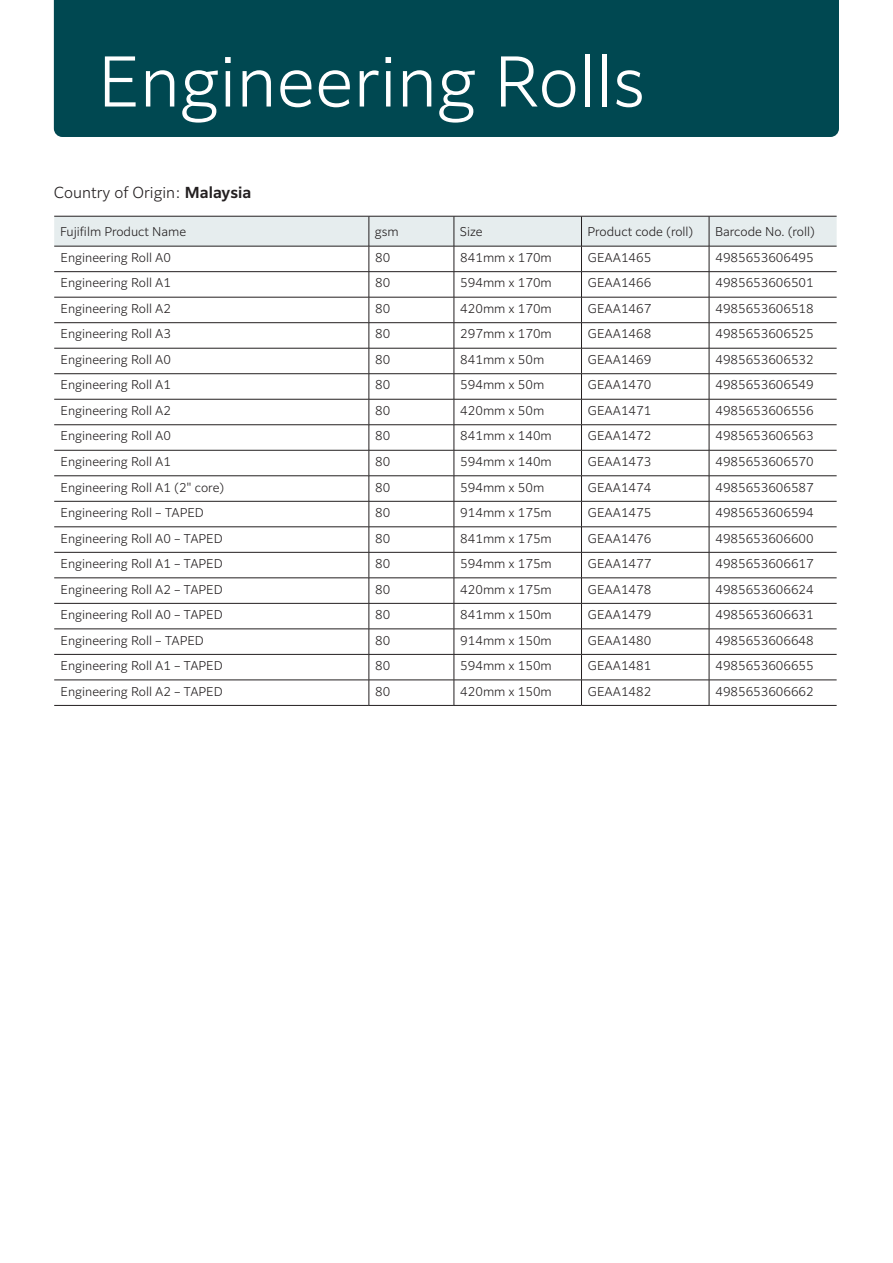
<style>
.page{position:relative;width:893px;height:1263px;background:#fff}
.page>*{position:absolute;margin:0;border:0;box-sizing:border-box;transform-origin:0 0}
.t1{font:300 67.5px "Clarimo UDPE";color:#fff}
.t2{font:300 15px "Clarimo UDPE";color:#231f20}
.t3{font:300 12px "Clarimo UDPE";color:#231f20}
.s1{font-weight:600}
</style>
<div class="page">
<div style="left:54px;top:0;width:785px;height:137px;background:#004851"></div>
<hr style="left:54px;top:705px;width:315px;height:1px;background:#231f20">
<hr style="left:369px;top:705px;width:85px;height:1px;background:#231f20">
<hr style="left:454px;top:705px;width:127px;height:1px;background:#231f20">
<hr style="left:581px;top:705px;width:128px;height:1px;background:#231f20">
<hr style="left:709px;top:705px;width:128px;height:1px;background:#231f20">
<svg style="left:54px;top:216px;width:783px;height:489px"></svg>
<p class="t1" style="left:98px;top:28px;width:549px">Engineering Rolls</p>
<p class="t2" style="left:54px;top:180px;width:199px">Country of Origin: <span class="s1">Malaysia</span></p>
<p class="t3" style="left:60px;top:222px;width:128px">Fujifilm Product Name</p>
<p class="t3" style="left:375px;top:222px;width:25px">gsm</p>
<p class="t3" style="left:460px;top:222px;width:24px">Size</p>
<p class="t3" style="left:587px;top:222px;width:107px">Product code (roll)</p>
<p class="t3" style="left:715px;top:222px;width:101px">Barcode No. (roll)</p>
<p class="t3" style="left:61px;top:248px;width:112px">Engineering Roll A0</p>
<p class="t3" style="left:375px;top:248px;width:17px">80</p>
<p class="t3" style="left:460px;top:248px;width:93px">841mm x 170m</p>
<p class="t3" style="left:588px;top:248px;width:65px">GEAA1465</p>
<p class="t3" style="left:715px;top:248px;width:100px">4985653606495</p>
<p class="t3" style="left:61px;top:273px;width:112px">Engineering Roll A1</p>
<p class="t3" style="left:375px;top:273px;width:17px">80</p>
<p class="t3" style="left:460px;top:273px;width:93px">594mm x 170m</p>
<p class="t3" style="left:588px;top:273px;width:65px">GEAA1466</p>
<p class="t3" style="left:715px;top:273px;width:100px">4985653606501</p>
<p class="t3" style="left:61px;top:299px;width:112px">Engineering Roll A2</p>
<p class="t3" style="left:375px;top:299px;width:17px">80</p>
<p class="t3" style="left:460px;top:299px;width:93px">420mm x 170m</p>
<p class="t3" style="left:588px;top:299px;width:65px">GEAA1467</p>
<p class="t3" style="left:715px;top:299px;width:100px">4985653606518</p>
<p class="t3" style="left:61px;top:324px;width:112px">Engineering Roll A3</p>
<p class="t3" style="left:375px;top:324px;width:17px">80</p>
<p class="t3" style="left:460px;top:324px;width:93px">297mm x 170m</p>
<p class="t3" style="left:588px;top:324px;width:65px">GEAA1468</p>
<p class="t3" style="left:715px;top:324px;width:100px">4985653606525</p>
<p class="t3" style="left:61px;top:350px;width:112px">Engineering Roll A0</p>
<p class="t3" style="left:375px;top:350px;width:17px">80</p>
<p class="t3" style="left:460px;top:350px;width:85px">841mm x 50m</p>
<p class="t3" style="left:588px;top:350px;width:65px">GEAA1469</p>
<p class="t3" style="left:715px;top:350px;width:100px">4985653606532</p>
<p class="t3" style="left:61px;top:375px;width:112px">Engineering Roll A1</p>
<p class="t3" style="left:375px;top:375px;width:17px">80</p>
<p class="t3" style="left:460px;top:375px;width:85px">594mm x 50m</p>
<p class="t3" style="left:588px;top:375px;width:65px">GEAA1470</p>
<p class="t3" style="left:715px;top:375px;width:100px">4985653606549</p>
<p class="t3" style="left:61px;top:401px;width:112px">Engineering Roll A2</p>
<p class="t3" style="left:375px;top:401px;width:17px">80</p>
<p class="t3" style="left:460px;top:401px;width:85px">420mm x 50m</p>
<p class="t3" style="left:588px;top:401px;width:65px">GEAA1471</p>
<p class="t3" style="left:715px;top:401px;width:100px">4985653606556</p>
<p class="t3" style="left:61px;top:426px;width:112px">Engineering Roll A0</p>
<p class="t3" style="left:375px;top:426px;width:17px">80</p>
<p class="t3" style="left:460px;top:426px;width:93px">841mm x 140m</p>
<p class="t3" style="left:588px;top:426px;width:65px">GEAA1472</p>
<p class="t3" style="left:715px;top:426px;width:100px">4985653606563</p>
<p class="t3" style="left:61px;top:452px;width:112px">Engineering Roll A1</p>
<p class="t3" style="left:375px;top:452px;width:17px">80</p>
<p class="t3" style="left:460px;top:452px;width:93px">594mm x 140m</p>
<p class="t3" style="left:588px;top:452px;width:65px">GEAA1473</p>
<p class="t3" style="left:715px;top:452px;width:100px">4985653606570</p>
<p class="t3" style="left:61px;top:478px;width:165px">Engineering Roll A1 (2" core)</p>
<p class="t3" style="left:375px;top:478px;width:17px">80</p>
<p class="t3" style="left:460px;top:478px;width:85px">594mm x 50m</p>
<p class="t3" style="left:588px;top:478px;width:65px">GEAA1474</p>
<p class="t3" style="left:715px;top:478px;width:100px">4985653606587</p>
<p class="t3" style="left:61px;top:503px;width:145px">Engineering Roll – TAPED</p>
<p class="t3" style="left:375px;top:503px;width:17px">80</p>
<p class="t3" style="left:460px;top:503px;width:93px">914mm x 175m</p>
<p class="t3" style="left:588px;top:503px;width:65px">GEAA1475</p>
<p class="t3" style="left:715px;top:503px;width:100px">4985653606594</p>
<p class="t3" style="left:61px;top:529px;width:164px">Engineering Roll A0 – TAPED</p>
<p class="t3" style="left:375px;top:529px;width:17px">80</p>
<p class="t3" style="left:460px;top:529px;width:93px">841mm x 175m</p>
<p class="t3" style="left:588px;top:529px;width:65px">GEAA1476</p>
<p class="t3" style="left:715px;top:529px;width:100px">4985653606600</p>
<p class="t3" style="left:61px;top:554px;width:164px">Engineering Roll A1 – TAPED</p>
<p class="t3" style="left:375px;top:554px;width:17px">80</p>
<p class="t3" style="left:460px;top:554px;width:93px">594mm x 175m</p>
<p class="t3" style="left:588px;top:554px;width:65px">GEAA1477</p>
<p class="t3" style="left:715px;top:554px;width:100px">4985653606617</p>
<p class="t3" style="left:61px;top:580px;width:164px">Engineering Roll A2 – TAPED</p>
<p class="t3" style="left:375px;top:580px;width:17px">80</p>
<p class="t3" style="left:460px;top:580px;width:93px">420mm x 175m</p>
<p class="t3" style="left:588px;top:580px;width:65px">GEAA1478</p>
<p class="t3" style="left:715px;top:580px;width:100px">4985653606624</p>
<p class="t3" style="left:61px;top:605px;width:164px">Engineering Roll A0 – TAPED</p>
<p class="t3" style="left:375px;top:605px;width:17px">80</p>
<p class="t3" style="left:460px;top:605px;width:93px">841mm x 150m</p>
<p class="t3" style="left:588px;top:605px;width:65px">GEAA1479</p>
<p class="t3" style="left:715px;top:605px;width:100px">4985653606631</p>
<p class="t3" style="left:61px;top:631px;width:145px">Engineering Roll – TAPED</p>
<p class="t3" style="left:375px;top:631px;width:17px">80</p>
<p class="t3" style="left:460px;top:631px;width:93px">914mm x 150m</p>
<p class="t3" style="left:588px;top:631px;width:65px">GEAA1480</p>
<p class="t3" style="left:715px;top:631px;width:100px">4985653606648</p>
<p class="t3" style="left:61px;top:656px;width:164px">Engineering Roll A1 – TAPED</p>
<p class="t3" style="left:375px;top:656px;width:17px">80</p>
<p class="t3" style="left:460px;top:656px;width:93px">594mm x 150m</p>
<p class="t3" style="left:588px;top:656px;width:65px">GEAA1481</p>
<p class="t3" style="left:715px;top:656px;width:100px">4985653606655</p>
<p class="t3" style="left:61px;top:682px;width:164px">Engineering Roll A2 – TAPED</p>
<p class="t3" style="left:375px;top:682px;width:17px">80</p>
<p class="t3" style="left:460px;top:682px;width:93px">420mm x 150m</p>
<p class="t3" style="left:588px;top:682px;width:65px">GEAA1482</p>
<p class="t3" style="left:715px;top:682px;width:100px">4985653606662</p>
</div>
